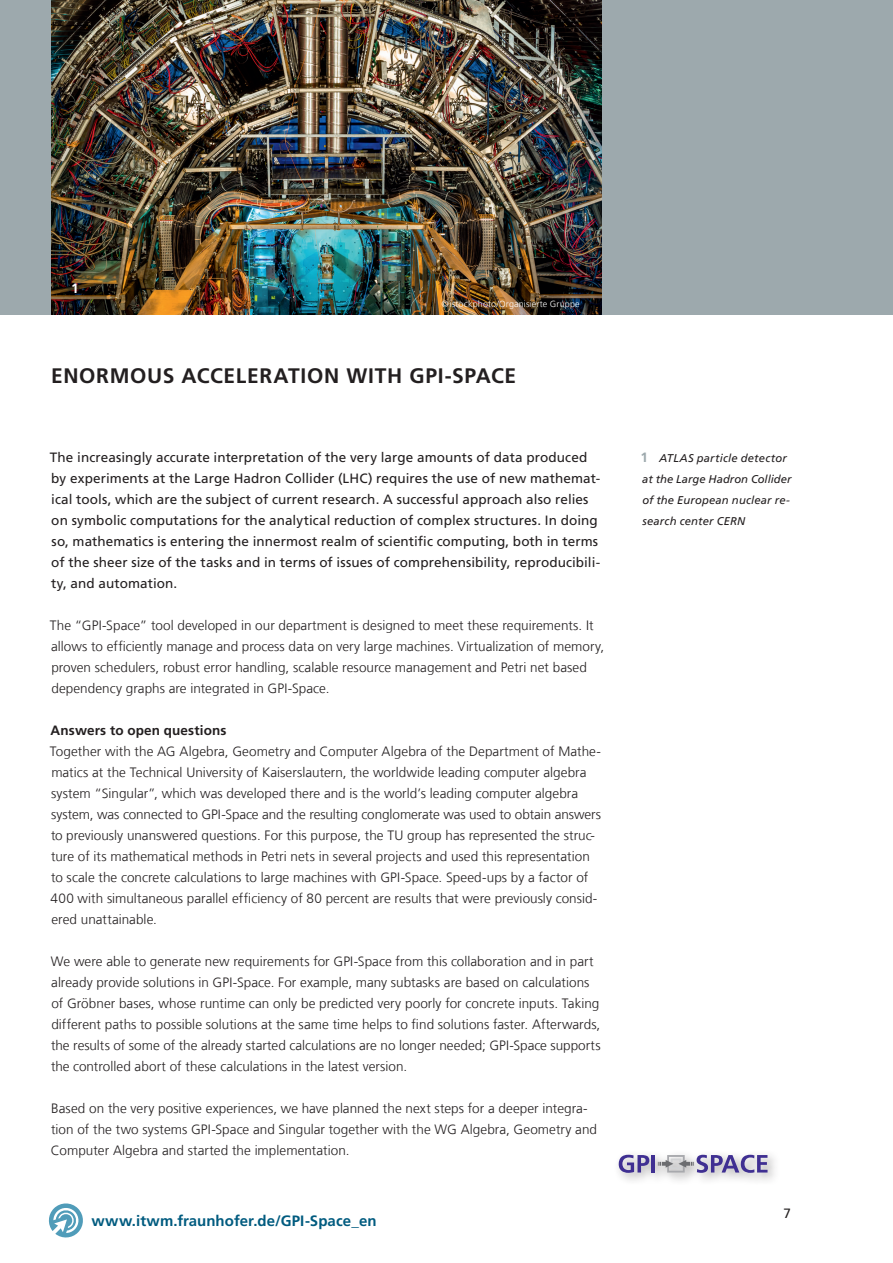
<style>
.page{position:relative;width:893px;height:1263px;background:#fff}
.page>*{position:absolute;margin:0;border:0;box-sizing:border-box;transform-origin:0 0}
._03a_Ü_14pt{font:700 21px "Frutiger LT Com";letter-spacing:.03em;color:#231f20}
.Zwischenueberschrift{font:700 15px "Frutiger LT Com";letter-spacing:.005em;color:#005b7f}
._06_Fließtext{font:300 13.5px/21px "Frutiger LT Com";letter-spacing:.005em;color:#231f20}
._04_Einleitungstext{font:13.5px/21px "Frutiger LT Com";letter-spacing:.005em;color:#231f20}
._07b_Zwischen-Ü_ohne{font:700 13.5px "Frutiger LT Com";letter-spacing:.01em;color:#231f20}
.t1{font:700 13.5px "Frutiger LT Com";color:#fff}
._05_Marginalie_Bildu{font:italic 11.25px/21px "Frutiger LT Com";letter-spacing:.01em;color:#231f20}
.t2{font:300 9px "Frutiger LT Com";letter-spacing:.015em;color:#fff}
.s1{font-weight:700;font-style:normal;font-size:13.5px;color:#9da9ad}
</style>
<div class="page">
<div style="left:0;top:0;width:893px;height:315px;background:#9da9ad"></div>
<img style="left:51px;top:0;width:551px;height:315px">
<div style="left:614px;top:1150px;width:167px;height:36px;background:#231f20;opacity:.4"></div>
<svg style="left:619px;top:1155px;width:30px;height:18px"></svg>
<hr style="left:652px;top:1155px;width:3px;height:17px;background:#3f2f92">
<svg style="left:658px;top:1155px;width:109px;height:18px"></svg>
<svg style="left:48px;top:1203px;width:35px;height:35px"></svg>
<p class="t1" style="left:71px;top:281px;width:9px">1</p>
<p class="t2" style="left:441px;top:298px;width:140px">©istockphoto/Organisierte Gruppe</p>
<p class="_03a_Ü_14pt" style="left:51px;top:364px;width:467px">ENORMOUS ACCELERATION WITH GPI-SPACE</p>
<p class="_04_Einleitungstext" style="left:50px;top:446px;width:552px">The increasingly accurate interpretation of the very large amounts of data produced by experiments at the Large Hadron Collider (LHC) requires the use of new mathemat&shy;ical tools, which are the subject of current research. A successful approach also relies on symbolic computations for the analytical reduction of complex structures. In doing so, mathematics is entering the innermost realm of scientific computing, both in terms of the sheer size of the tasks and in terms of issues of comprehensibility, reproducibili&shy;ty, and automation.</p>
<p class="_06_Fließtext" style="left:50px;top:615px;width:556px">The “GPI-Space” tool developed in our department is designed to meet these requirements. It allows to efficiently manage and process data on very large machines. Virtualization of memory, proven schedulers, robust error handling, scalable resource management and Petri net based dependency graphs are integrated in GPI-Space.</p>
<p class="_07b_Zwischen-Ü_ohne" style="left:51px;top:722px;width:177px">Answers to open questions</p>
<p class="_06_Fließtext" style="left:50px;top:741px;width:553px">Together with the AG Algebra, Geometry and Computer Algebra of the Department of Mathe&shy;matics at the Technical University of Kaiserslautern, the worldwide leading computer algebra system “Singular”, which was developed there and is the world’s leading computer algebra system, was connected to GPI-Space and the resulting conglomerate was used to obtain answers to previously unanswered questions. For this purpose, the TU group has represented the struc&shy;ture of its mathematical methods in Petri nets in several projects and used this representation to scale the concrete calculations to large machines with GPI-Space. Speed-ups by a factor of 400 with simultaneous parallel efficiency of 80 percent are results that were previously consid&shy;ered unattainable.</p>
<p class="_06_Fließtext" style="left:51px;top:951px;width:551px">We were able to generate new requirements for GPI-Space from this collaboration and in part already provide solutions in GPI-Space. For example, many subtasks are based on calculations of Gröbner bases, whose runtime can only be predicted very poorly for concrete inputs. Taking different paths to possible solutions at the same time helps to find solutions faster. Afterwards, the results of some of the already started calculations are no longer needed; GPI-Space supports the controlled abort of these calculations in the latest version.</p>
<p class="_06_Fließtext" style="left:51px;top:1098px;width:548px">Based on the very positive experiences, we have planned the next steps for a deeper integra&shy;tion of the two systems GPI-Space and Singular together with the WG Algebra, Geometry and<br>Computer Algebra and started the implementation.</p>
<p class="Zwischenueberschrift" style="left:91px;top:1212px;width:287px">www.itwm.fraunhofer.de/GPI-Space_en</p>
<p class="_05_Marginalie_Bildu" style="left:640px;top:447px;width:152px"><span class="s1">1</span> ATLAS particle detector at the Large Hadron Collider of the European nuclear re&shy;search center CERN</p>
<p class="_04_Einleitungstext" style="left:783px;top:1202px;width:9px">7</p>
</div>
